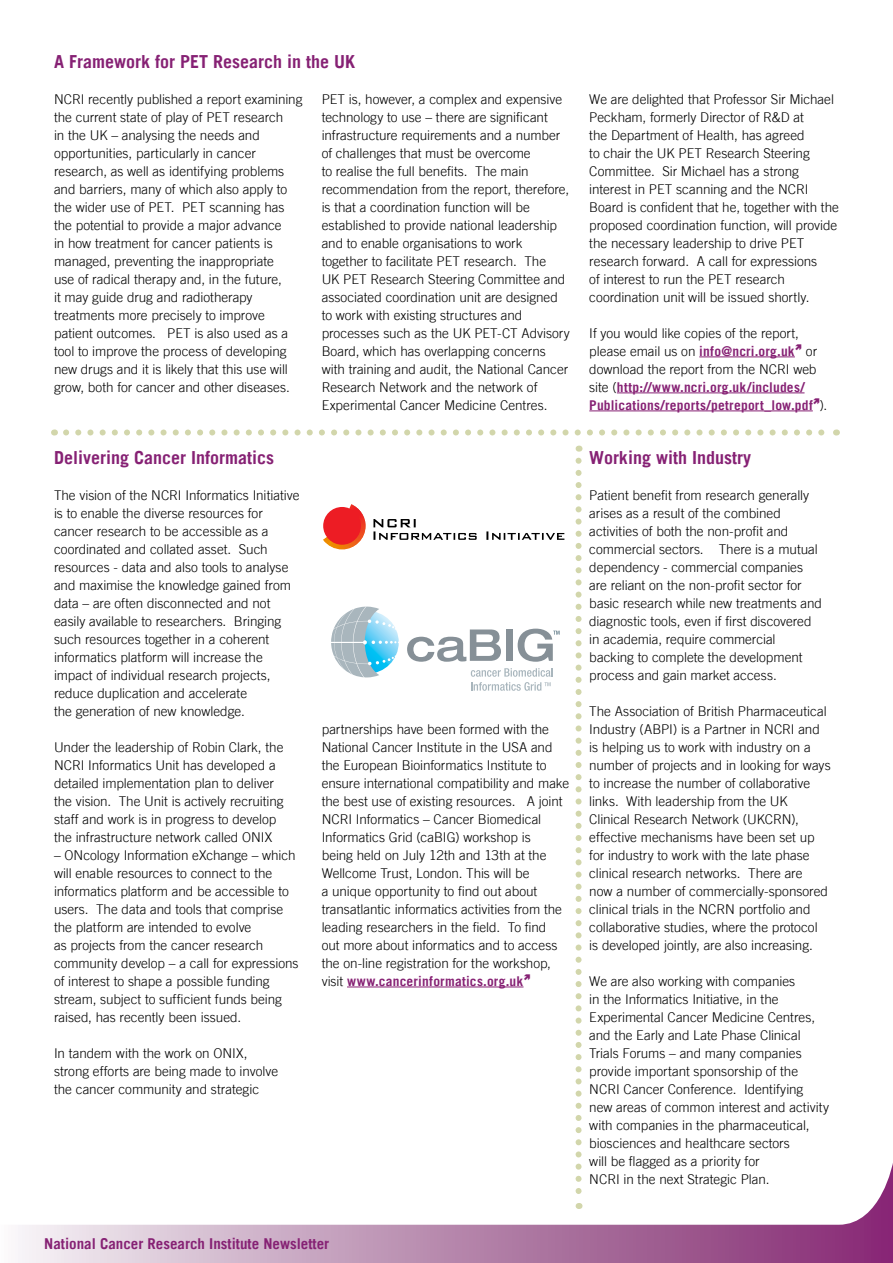
<style>
.page{position:relative;width:893px;height:1263px;background:#fff}
.page>*{position:absolute;margin:0;border:0;box-sizing:border-box;transform-origin:0 0}
.t1{font:700 18px "Trade Gothic";color:#862174}
.t2{font:700 15px "Trade Gothic";color:#862174}
.t3{font:300 13.5px/18px "Trade Gothic";letter-spacing:-.005em;color:#000}
.s1{font-weight:700;color:#862174}
</style>
<div class="page">
<svg style="left:18px;top:1163px;width:875px;height:100px"></svg>
<svg style="left:66px;top:429px;width:759px;height:6px"></svg>
<hr style="left:699px;top:357px;width:96px;height:1px;background:#862174">
<hr style="left:617px;top:393px;width:187px;height:1px;background:#862174">
<hr style="left:589px;top:411px;width:224px;height:1px;background:#862174">
<hr style="left:347px;top:987px;width:176px;height:1px;background:#862174">
<svg style="left:576px;top:461px;width:6px;height:748px"></svg>
<svg style="left:323px;top:504px;width:43px;height:45px"></svg>
<div style="left:323px;top:507px;width:38px;height:38px;background:#ed1c24;border-radius:50%"></div>
<svg style="left:373px;top:519px;width:191px;height:21px"></svg>
<svg style="left:331px;top:606px;width:68px;height:72px"></svg>
<svg style="left:407px;top:629px;width:94px;height:33px"></svg>
<div style="left:506px;top:629px;width:7px;height:32px;background:#869097"></div>
<svg style="left:471px;top:668px;width:82px;height:23px"></svg>
<svg style="left:518px;top:629px;width:42px;height:33px"></svg>
<h1 class="t1" style="left:54px;top:50px;width:303px">A Framework for PET Research in the UK</h1>
<p class="t3" style="left:54px;top:90px;width:250px">NCRI recently published a report examining the current state of play of PET research<br>in the UK – analysing the needs and opportunities, particularly in cancer research, as well as identifying problems and barriers, many of which also apply to the wider use of PET. PET scanning has the potential to provide a major advance<br>in how treatment for cancer patients is managed, preventing the inappropriate<br>use of radical therapy and, in the future,<br>it may guide drug and radiotherapy treatments more precisely to improve patient outcomes. PET is also used as a tool to improve the process of developing new drugs and it is likely that this use will grow, both for cancer and other diseases.</p>
<p class="t3" style="left:322px;top:90px;width:250px">PET is, however, a complex and expensive technology to use – there are significant infrastructure requirements and a number of challenges that must be overcome<br>to realise the full benefits. The main recommendation from the report, therefore, is that a coordination function will be established to provide national leadership and to enable organisations to work together to facilitate PET research. The<br>UK PET Research Steering Committee and associated coordination unit are designed to work with existing structures and processes such as the UK PET-CT Advisory Board, which has overlapping concerns with training and audit, the National Cancer Research Network and the network of Experimental Cancer Medicine Centres.</p>
<p class="t3" style="left:589px;top:90px;width:251px">We are delighted that Professor Sir Michael Peckham, formerly Director of R&amp;D at<br>the Department of Health, has agreed<br>to chair the UK PET Research Steering Committee. Sir Michael has a strong interest in PET scanning and the NCRI Board is confident that he, together with the proposed coordination function, will provide the necessary leadership to drive PET research forward. A call for expressions<br>of interest to run the PET research coordination unit will be issued shortly.</p>
<p class="t3" style="left:589px;top:324px;width:239px">If you would like copies of the report, please email us on <span class="s1">info@ncri.org.uk</span> or download the report from the NCRI web site (<span class="s1">http://www.ncri.org.uk/includes/ Publications/reports/petreport_low.pdf</span> ).</p>
<h1 class="t1" style="left:54px;top:446px;width:222px">Delivering Cancer Informatics</h1>
<h1 class="t1" style="left:589px;top:446px;width:163px">Working with Industry</h1>
<p class="t3" style="left:589px;top:486px;width:234px">Patient benefit from research generally arises as a result of the combined activities of both the non-profit and commercial sectors. There is a mutual dependency - commercial companies are reliant on the non-profit sector for basic research while new treatments and diagnostic tools, even if first discovered in academia, require commercial backing to complete the development process and gain market access.</p>
<p class="t3" style="left:589px;top:702px;width:243px">The Association of British Pharmaceutical Industry (ABPI) is a Partner in NCRI and is helping us to work with industry on a number of projects and in looking for ways to increase the number of collaborative links. With leadership from the UK Clinical Research Network (UKCRN), effective mechanisms have been set up for industry to work with the late phase clinical research networks. There are<br>now a number of commercially-sponsored clinical trials in the NCRN portfolio and collaborative studies, where the protocol<br>is developed jointly, are also increasing.</p>
<p class="t3" style="left:589px;top:972px;width:241px">We are also working with companies<br>in the Informatics Initiative, in the Experimental Cancer Medicine Centres, and the Early and Late Phase Clinical Trials Forums – and many companies provide important sponsorship of the NCRI Cancer Conference. Identifying new areas of common interest and activity with companies in the pharmaceutical, biosciences and healthcare sectors<br>will be flagged as a priority for<br>NCRI in the next Strategic Plan.</p>
<p class="t3" style="left:54px;top:486px;width:247px">The vision of the NCRI Informatics Initiative is to enable the diverse resources for cancer research to be accessible as a coordinated and collated asset. Such resources - data and also tools to analyse and maximise the knowledge gained from data – are often disconnected and not easily available to researchers. Bringing such resources together in a coherent informatics platform will increase the impact of individual research projects, reduce duplication and accelerate<br>the generation of new knowledge.</p>
<p class="t3" style="left:54px;top:738px;width:231px">Under the leadership of Robin Clark, the NCRI Informatics Unit has developed a detailed implementation plan to deliver the vision. The Unit is actively recruiting staff and work is in progress to develop the infrastructure network called ONIX</p>
<p class="t3" style="left:54px;top:846px;width:246px">– ONcology Information eXchange – which will enable resources to connect to the informatics platform and be accessible to users. The data and tools that comprise the platform are intended to evolve<br>as projects from the cancer research community develop – a call for expressions of interest to shape a possible funding stream, subject to sufficient funds being raised, has recently been issued.</p>
<p class="t3" style="left:54px;top:1044px;width:226px">In tandem with the work on ONIX, strong efforts are being made to involve the cancer community and strategic</p>
<p class="t3" style="left:322px;top:720px;width:249px">partnerships have been formed with the National Cancer Institute in the USA and the European Bioinformatics Institute to ensure international compatibility and make the best use of existing resources. A joint NCRI Informatics – Cancer Biomedical Informatics Grid (caBIG) workshop is<br>being held on July 12th and 13th at the Wellcome Trust, London. This will be<br>a unique opportunity to find out about transatlantic informatics activities from the leading researchers in the field. To find<br>out more about informatics and to access the on-line registration for the workshop, visit <span class="s1">www.cancerinformatics.org.uk</span></p>
<p class="t2" style="left:44px;top:1234px;width:287px">National Cancer Research Institute Newsletter</p>
</div>
